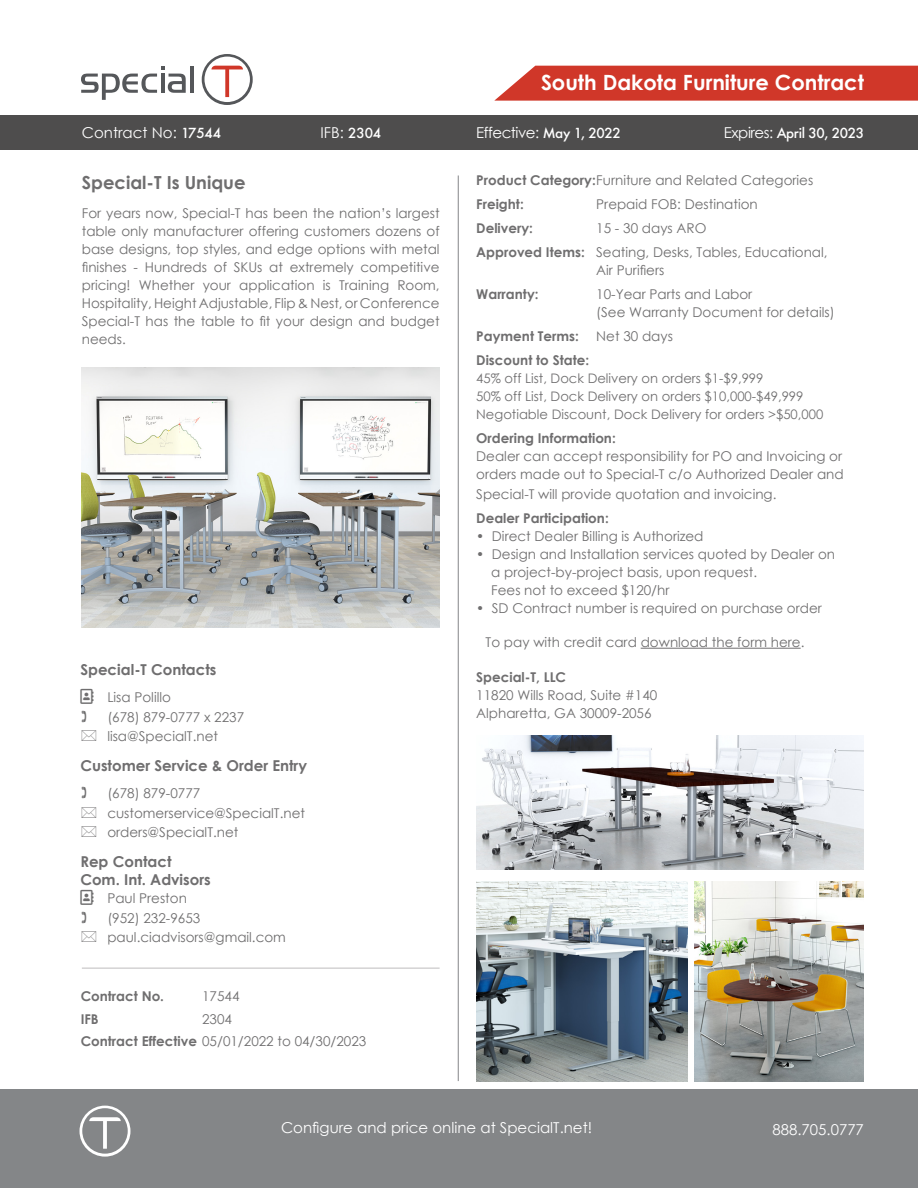
<style>
.page{position:relative;width:918px;height:1188px;background:#fff}
.page>*{position:absolute;margin:0;border:0;box-sizing:border-box;transform-origin:0 0}
.t1{font:700 21px "Century Gothic";color:#fff}
.t2{font:700 18px "Century Gothic";color:#6f6e6f}
.t3{font:15px "Century Gothic";color:#fff}
.t4{font:700 15px "Century Gothic";color:#6f6e6f}
.t5{font:15px "Century Gothic";letter-spacing:-.03em;color:#fff}
.t6{font:13.5px/18px "Century Gothic";color:#6f6e6f;text-align:justify}
.t7{font:700 13.5px "Century Gothic";color:#6f6e6f}
.t8{font:500 13.5px "Futura";letter-spacing:-.03em;color:#fff}
.t9{font:13.2px "Century Gothic";color:#6f6e6f}
.s1{font-family:"Futura";font-weight:500;font-size:13.5px}
.s2{font-family:"Century Gothic";font-weight:400;font-size:15px}
.s3{font-weight:700}
</style>
<div class="page">
<svg style="left:494px;top:66px;width:424px;height:35px;background:#d24235"></svg>
<hr style="left:458px;top:176px;width:1px;height:905px;background:#848688">
<div style="left:0;top:115px;width:918px;height:35px;background:#4e4d4d"></div>
<div style="left:0;top:1089px;width:918px;height:99px;background:#848688"></div>
<hr style="left:82px;top:968px;width:358px;height:1px;background:#9a9799">
<hr style="left:190px;top:66px;width:4px;height:27px;background:#55575a">
<svg style="left:81px;top:66px;width:105px;height:34px"></svg>
<svg style="left:202px;top:54px;width:51px;height:51px"></svg>
<svg style="left:79px;top:1106px;width:51px;height:51px"></svg>
<hr style="left:641px;top:648px;width:160px;height:1px;background:#6f6e6f">
<img style="left:81px;top:367px;width:359px;height:260px">
<img style="left:477px;top:881px;width:210px;height:200px">
<img style="left:694px;top:881px;width:170px;height:200px">
<img style="left:477px;top:735px;width:387px;height:135px">
<p class="t1" style="left:541px;top:67px;width:324px">South Dakota Furniture Contract</p>
<p class="t3" style="left:82px;top:122px;width:141px">Contract No: <span class="s1">17544</span></p>
<p class="t5" style="left:476px;top:122px;width:146px">Effective: <span class="s1">May 1, 2022</span></p>
<p class="t8" style="left:724px;top:124px;width:142px"><span class="s2">Expires:</span> April 30, 2023</p>
<p class="t3" style="left:321px;top:122px;width:62px">IFB: <span class="s1">2304</span></p>
<p class="t2" style="left:82px;top:169px;width:165px">Special-T Is Unique</p>
<p class="t6" style="left:82px;top:204px;width:359px">For years now, Special-T has been the nation’s largest table only manufacturer offering customers dozens of base designs, top styles, and edge options with metal finishes - Hundreds of SKUs at extremely competitive pricing! Whether your application is Training Room, Hospitality, Height Adjustable, Flip &amp; Nest, or Conference Special-T has the table to fit your design and budget needs.</p>
<p class="t4" style="left:80px;top:658px;width:138px">Special-T Contacts</p>
<p class="t6" style="left:107px;top:688px;width:65px">Lisa Polillo</p>
<p class="t6" style="left:107px;top:707px;width:138px">(678) 879-0777 x 2237</p>
<p class="t6" style="left:107px;top:727px;width:112px">lisa@SpecialT.net</p>
<p class="t4" style="left:80px;top:754px;width:228px">Customer Service &amp; Order Entry</p>
<p class="t6" style="left:107px;top:784px;width:94px">(678) 879-0777</p>
<p class="t6" style="left:107px;top:803px;width:199px">customerservice@SpecialT.net</p>
<p class="t6" style="left:107px;top:823px;width:133px">orders@SpecialT.net</p>
<p class="t4" style="left:80px;top:850px;width:93px">Rep Contact</p>
<p class="t4" style="left:80px;top:868px;width:132px">Com. Int. Advisors</p>
<p class="t6" style="left:107px;top:889px;width:81px">Paul Preston</p>
<p class="t6" style="left:107px;top:908px;width:94px">(952) 232-9653</p>
<p class="t6" style="left:107px;top:928px;width:180px">paul.ciadvisors@gmail.com</p>
<p class="t7" style="left:81px;top:986px;width:85px">Contract No.</p>
<p class="t6" style="left:202px;top:987px;width:39px">17544</p>
<p class="t7" style="left:81px;top:1009px;width:20px">IFB</p>
<p class="t6" style="left:202px;top:1010px;width:31px">2304</p>
<p class="t6" style="left:81px;top:1032px;width:287px"><span class="s3">Contract Effective</span> 05/01/2022 to 04/30/2023</p>
<p class="t6" style="left:476px;top:171px;width:339px"><span class="s3">Product Category:</span>Furniture and Related Categories</p>
<p class="t7" style="left:476px;top:194px;width:49px">Freight:</p>
<p class="t6" style="left:596px;top:195px;width:163px">Prepaid FOB: Destination</p>
<p class="t7" style="left:476px;top:218px;width:58px">Delivery:</p>
<p class="t6" style="left:596px;top:219px;width:112px">15 - 30 days ARO</p>
<p class="t6" style="left:476px;top:243px;width:353px"><span class="s3">Approved Items:</span> Seating, Desks, Tables, Educational,</p>
<p class="t6" style="left:596px;top:261px;width:70px">Air Purifiers</p>
<p class="t7" style="left:476px;top:284px;width:64px">Warranty:</p>
<p class="t6" style="left:596px;top:285px;width:158px">10-Year Parts and Labor</p>
<p class="t6" style="left:596px;top:303px;width:240px">(See Warranty Document for details)</p>
<p class="t7" style="left:476px;top:326px;width:104px">Payment Terms:</p>
<p class="t6" style="left:596px;top:327px;width:78px">Net 30 days</p>
<p class="t7" style="left:476px;top:350px;width:114px">Discount to State:</p>
<p class="t9" style="left:476px;top:369px;width:289px">45% off List, Dock Delivery on orders $1-$9,999</p>
<p class="t9" style="left:476px;top:387px;width:329px">50% off List, Dock Delivery on orders $10,000-$49,999</p>
<p class="t9" style="left:476px;top:405px;width:349px">Negotiable Discount, Dock Delivery for orders &gt;$50,000</p>
<p class="t7" style="left:476px;top:428px;width:141px">Ordering Information:</p>
<p class="t6" style="left:476px;top:447px;width:369px">Dealer can accept responsibility for PO and Invoicing or orders made out to Special-T c/o Authorized Dealer and</p>
<p class="t6" style="left:476px;top:485px;width:302px">Special-T will provide quotation and invoicing.</p>
<p class="t7" style="left:476px;top:507px;width:134px">Dealer Participation:</p>
<p class="t6" style="left:476px;top:527px;width:229px">• Direct Dealer Billing is Authorized</p>
<p class="t6" style="left:476px;top:545px;width:360px">• Design and Installation services quoted by Dealer on</p>
<p class="t6" style="left:491px;top:563px;width:267px">a project-by-project basis, upon request.</p>
<p class="t6" style="left:491px;top:581px;width:180px">Fees not to exceed $120/hr</p>
<p class="t6" style="left:476px;top:599px;width:347px">• SD Contract number is required on purchase order</p>
<p class="t6" style="left:486px;top:633px;width:320px">To pay with credit card download the form here.</p>
<p class="t7" style="left:476px;top:666px;width:91px">Special-T, LLC</p>
<p class="t6" style="left:476px;top:686px;width:183px">11820 Wills Road, Suite #140</p>
<p class="t6" style="left:476px;top:704px;width:177px">Alpharetta, GA 30009-2056</p>
<p class="t3" style="left:281px;top:1117px;width:313px">Configure and price online at SpecialT.net!</p>
<p class="t3" style="left:773px;top:1120px;width:93px">888.705.0777</p>
</div>
